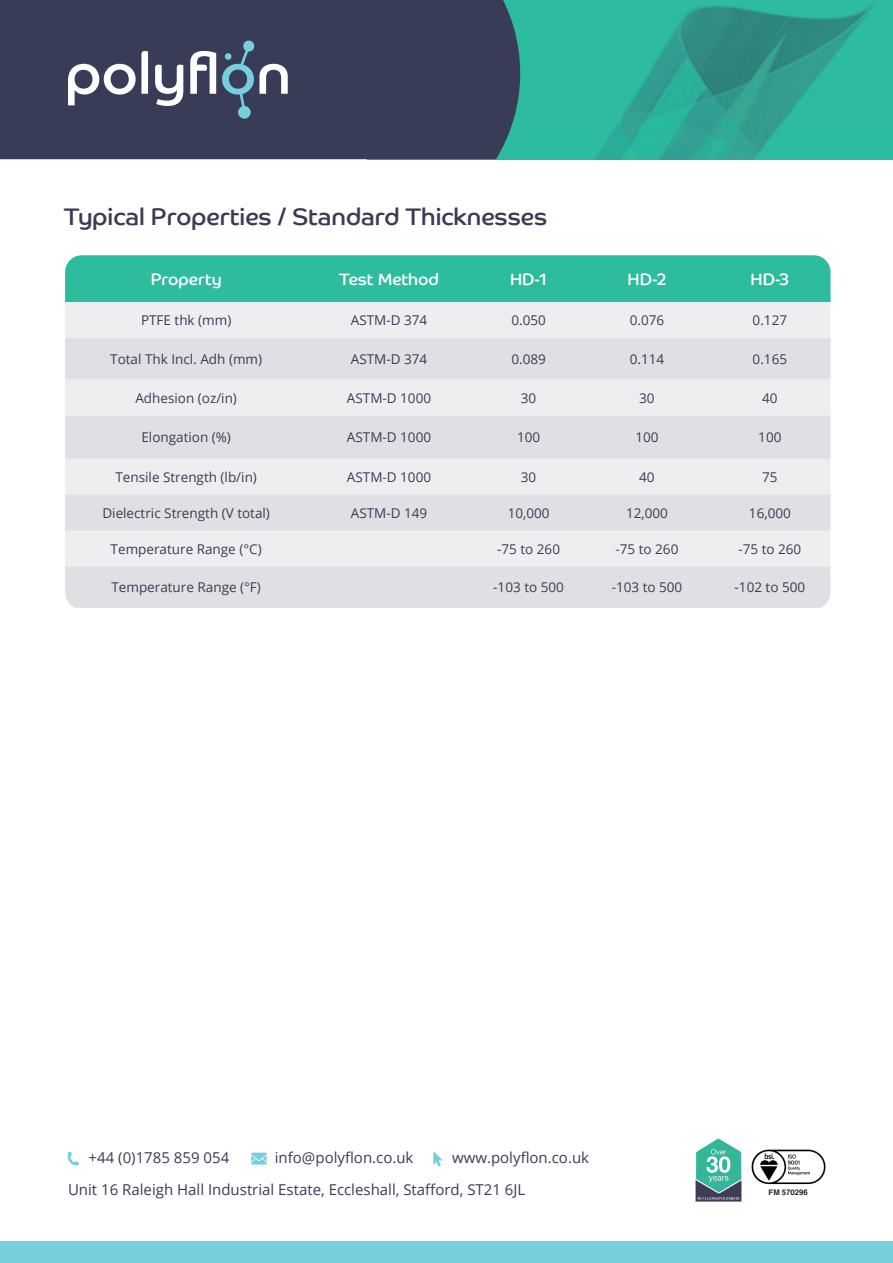
<style>
.page{position:relative;width:893px;height:1263px;background:#fff}
.page>*{position:absolute;margin:0;border:0;box-sizing:border-box;transform-origin:0 0}
.t1{font:24px "Co Headline W01";color:#3a3c56}
.t2{font:16.5px "Co Headline W01";color:#fff}
.t3{font:15px/32px "Open Sans";color:#3a3c56}
.t4{font:13.5px "Open Sans";color:#3a3c56}
.t5{font:700 7.8px "Helvetica";color:#231f20}
</style>
<div class="page">
<img style="left:520px;top:0;width:373px;height:159px">
<div style="left:0;top:0;width:520px;height:159px;background:#393c56"></div>
<svg style="left:68px;top:51px;width:80px;height:54px"></svg>
<svg style="left:155px;top:65px;width:28px;height:41px"></svg>
<svg style="left:190px;top:51px;width:26px;height:43px"></svg>
<svg style="left:238px;top:106px;width:13px;height:13px"></svg>
<svg style="left:222px;top:40px;width:66px;height:73px;background:#54657a"></svg>
<svg style="left:251px;top:1153px;width:16px;height:11px"></svg>
<svg style="left:68px;top:1152px;width:11px;height:13px"></svg>
<svg style="left:433px;top:1151px;width:9px;height:15px"></svg>
<div style="left:0;top:1242px;width:893px;height:21px;background:#77cedd"></div>
<img style="left:751px;top:1149px;width:75px;height:36px">
<img style="left:695px;top:1138px;width:47px;height:64px">
<div style="left:65px;top:255px;width:765px;height:47px;background:#2dbc9e"></div>
<div style="left:65px;top:302px;width:765px;height:36px;background:#eeeef1"></div>
<svg style="left:65px;top:338px;width:765px;height:270px;background:#e6e5e9"></svg>
<h1 class="t1" style="left:64px;top:204px;width:485px">Typical Properties / Standard Thicknesses</h1>
<p class="t2" style="left:151px;top:270px;width:72px">Property</p>
<p class="t2" style="left:339px;top:270px;width:101px">Test Method</p>
<p class="t2" style="left:510px;top:270px;width:39px">HD-1</p>
<p class="t2" style="left:627px;top:270px;width:40px">HD-2</p>
<p class="t2" style="left:751px;top:270px;width:40px">HD-3</p>
<p class="t4" style="left:141px;top:311px;width:92px">PTFE thk (mm)</p>
<p class="t4" style="left:351px;top:311px;width:78px">ASTM-D 374</p>
<p class="t4" style="left:511px;top:311px;width:36px">0.050</p>
<p class="t4" style="left:630px;top:311px;width:36px">0.076</p>
<p class="t4" style="left:753px;top:311px;width:36px">0.127</p>
<p class="t4" style="left:110px;top:350px;width:153px">Total Thk Incl. Adh (mm)</p>
<p class="t4" style="left:351px;top:350px;width:78px">ASTM-D 374</p>
<p class="t4" style="left:511px;top:350px;width:36px">0.089</p>
<p class="t4" style="left:630px;top:350px;width:36px">0.114</p>
<p class="t4" style="left:753px;top:350px;width:36px">0.165</p>
<p class="t4" style="left:135px;top:388px;width:103px">Adhesion (oz/in)</p>
<p class="t4" style="left:347px;top:388px;width:86px">ASTM-D 1000</p>
<p class="t4" style="left:521px;top:388px;width:17px">30</p>
<p class="t4" style="left:639px;top:388px;width:17px">30</p>
<p class="t4" style="left:762px;top:388px;width:17px">40</p>
<p class="t4" style="left:141px;top:428px;width:91px">Elongation (%)</p>
<p class="t4" style="left:347px;top:428px;width:86px">ASTM-D 1000</p>
<p class="t4" style="left:517px;top:428px;width:25px">100</p>
<p class="t4" style="left:635px;top:428px;width:25px">100</p>
<p class="t4" style="left:758px;top:428px;width:25px">100</p>
<p class="t4" style="left:115px;top:468px;width:143px">Tensile Strength (lb/in)</p>
<p class="t4" style="left:347px;top:468px;width:86px">ASTM-D 1000</p>
<p class="t4" style="left:521px;top:468px;width:17px">30</p>
<p class="t4" style="left:639px;top:468px;width:17px">40</p>
<p class="t4" style="left:762px;top:468px;width:17px">75</p>
<p class="t4" style="left:102px;top:504px;width:169px">Dielectric Strength (V total)</p>
<p class="t4" style="left:351px;top:504px;width:78px">ASTM-D 149</p>
<p class="t4" style="left:508px;top:504px;width:43px">10,000</p>
<p class="t4" style="left:626px;top:504px;width:43px">12,000</p>
<p class="t4" style="left:749px;top:504px;width:43px">16,000</p>
<p class="t4" style="left:111px;top:540px;width:153px">Temperature Range (°C)</p>
<p class="t4" style="left:497px;top:540px;width:64px">-75 to 260</p>
<p class="t4" style="left:615px;top:540px;width:64px">-75 to 260</p>
<p class="t4" style="left:738px;top:540px;width:64px">-75 to 260</p>
<p class="t4" style="left:111px;top:578px;width:151px">Temperature Range (°F)</p>
<p class="t4" style="left:493px;top:578px;width:72px">-103 to 500</p>
<p class="t4" style="left:612px;top:578px;width:72px">-103 to 500</p>
<p class="t4" style="left:735px;top:578px;width:72px">-102 to 500</p>
<p class="t3" style="left:68px;top:1141px;width:523px;text-indent:384px">www.polyflon.co.uk<br>Unit 16 Raleigh Hall Industrial Estate, Eccleshall, Stafford, ST21 6JL</p>
<p class="t3" style="left:89px;top:1141px;width:142px">+44 (0)1785 859 054</p>
<p class="t3" style="left:275px;top:1141px;width:140px">info@polyflon.co.uk</p>
<p class="t5" style="left:769px;top:1186px;width:41px">FM 570296</p>
</div>
